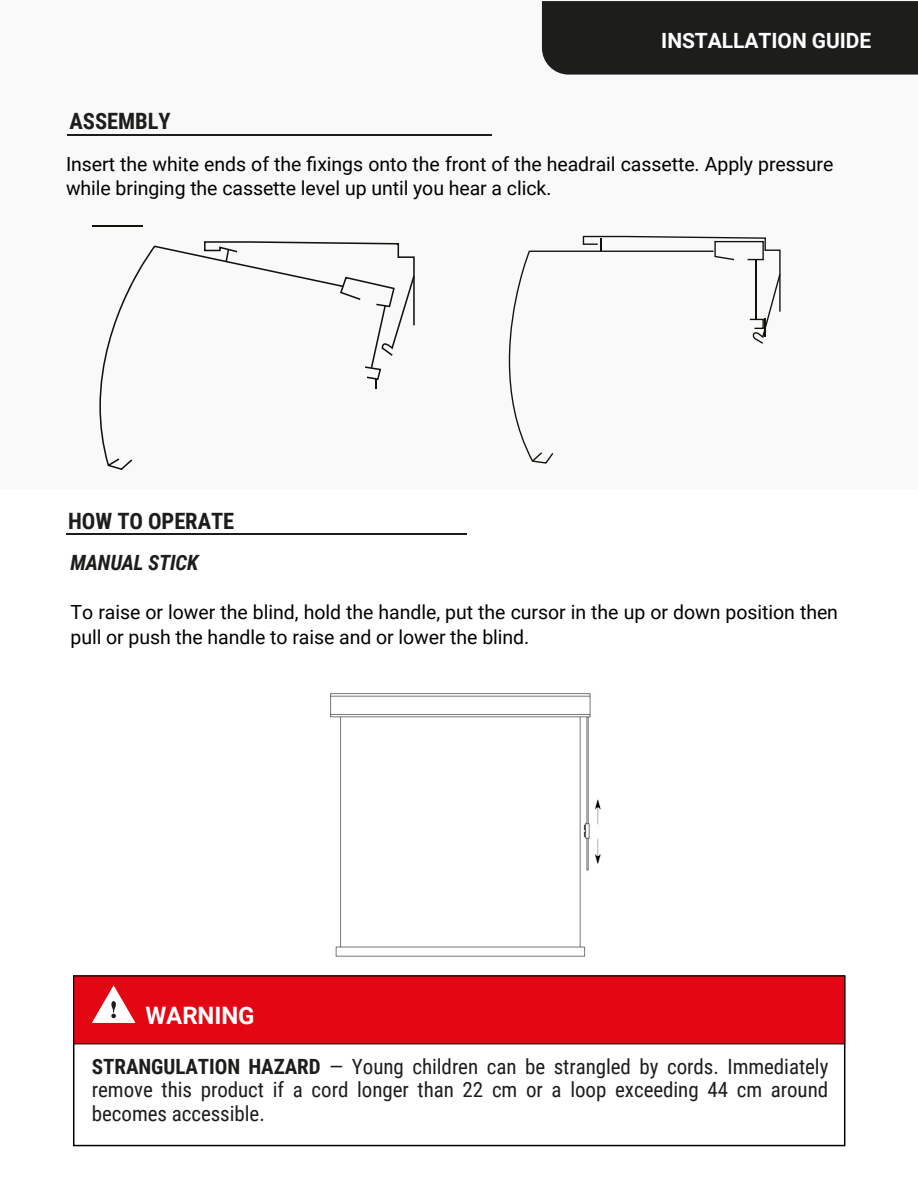
<style>
.page{position:relative;width:918px;height:1188px;background:#fff}
.page>*{position:absolute;margin:0;border:0;box-sizing:border-box;transform-origin:0 0}
.t1{font:700 24px "Roboto";letter-spacing:-.005em;color:#fff}
.t2{font:700 22.5px "Roboto Condensed";color:#1d1d1b}
.t3{font:21px/23.7px "Roboto Condensed";letter-spacing:-.005em;color:#1d1d1b;text-align:justify}
.t4{font:700 21px "Roboto";letter-spacing:-.005em;color:#fff}
.t5{font:italic 700 21px "Roboto Condensed";letter-spacing:-.01em;color:#1d1d1b}
.t6{font:19.5px/24.8px "Roboto";color:#000}
.s1{font-weight:700}
</style>
<div class="page">
<div style="left:0;top:0;width:918px;height:489px;background:#f9f9f9"></div>
<hr style="left:67px;top:134px;width:425px;height:1px;background:#1d1d1b">
<hr style="left:92px;top:225px;width:51px;height:2px;background:#12100b">
<svg style="left:99px;top:245px;width:105px;height:225px"></svg>
<svg style="left:108px;top:458px;width:11px;height:8px"></svg>
<svg style="left:204px;top:241px;width:211px;height:147px"></svg>
<div style="left:542px;top:1px;width:376px;height:74px;background:#1d1d1b"></div>
<hr style="left:66px;top:533px;width:400px;height:2px;background:#1d1d1b">
<svg style="left:509px;top:251px;width:74px;height:213px"></svg>
<svg style="left:532px;top:452px;width:10px;height:10px"></svg>
<svg style="left:583px;top:236px;width:198px;height:108px"></svg>
<div style="left:770px;top:342px;width:40px;height:38px;background:#f9f9f9"></div>
<img style="left:330px;top:693px;width:271px;height:264px">
<svg style="left:73px;top:975px;width:772px;height:171px"></svg>
<div style="left:73px;top:976px;width:772px;height:68px;background:#e30613"></div>
<svg style="left:92px;top:985px;width:43px;height:38px"></svg>
<p class="t2" style="left:70px;top:108px;width:102px">ASSEMBLY</p>
<p class="t4" style="left:661px;top:28px;width:212px">INSTALLATION GUIDE</p>
<p class="t6" style="left:66px;top:152px;width:769px">Insert the white ends of the fixings onto the front of the headrail cassette. Apply pressure while bringing the cassette level up until you hear a click.</p>
<p class="t2" style="left:68px;top:508px;width:168px">HOW TO OPERATE</p>
<p class="t5" style="left:71px;top:551px;width:129px">MANUAL STICK</p>
<p class="t6" style="left:71px;top:600px;width:769px">To raise or lower the blind, hold the handle, put the cursor in the up or down position then pull or push the handle to raise and or lower the blind.</p>
<p class="t1" style="left:145px;top:1002px;width:111px">WARNING</p>
<p class="t3" style="left:92px;top:1055px;width:738px"><span class="s1">STRANGULATION HAZARD</span> — Young children can be strangled by cords. Immediately remove this product if a cord longer than 22 cm or a loop exceeding 44 cm around becomes accessible.</p>
</div>
